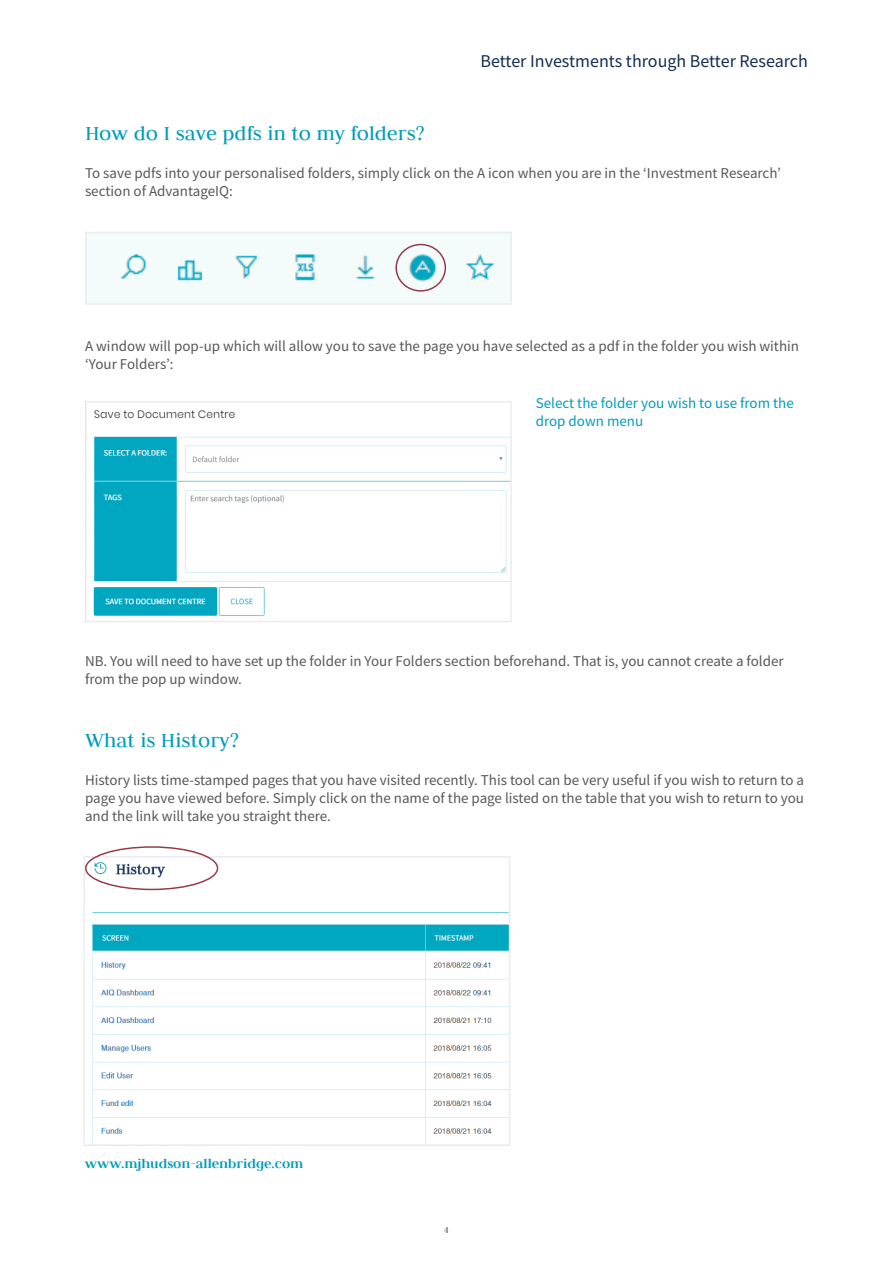
<style>
.page{position:relative;width:893px;height:1263px;background:#fff}
.page>*{position:absolute;margin:0;border:0;box-sizing:border-box;transform-origin:0 0}
.Content_Header{font:22.5px "Judson";color:#009dba}
.t1{font:18px "Source Sans Pro";color:#132d52}
.Heading_Sub_Sub_Para{font:15px/18px "Source Sans Pro";color:#57585a}
.Heading_Sub_Sub_Para-2{font:15px/18px "Source Sans Pro";color:#009dba}
.t2{font:700 15px "Judson";color:#009dba}
.t3{font:10.5px "Judson";color:#57585a}
</style>
<div class="page">
<img style="left:88px;top:235px;width:421px;height:67px">
<div style="left:85px;top:232px;width:427px;height:73px;border:2px solid #ececee"></div>
<img style="left:87px;top:859px;width:420px;height:284px">
<div style="left:84px;top:856px;width:426px;height:290px;border:2px solid #ececee"></div>
<div style="left:85px;top:846px;width:133px;height:44px;border:2px solid #953b4a;border-radius:50%"></div>
<div style="left:395px;top:244px;width:51px;height:48px;border:2px solid #953b4a;border-radius:50%"></div>
<img style="left:93px;top:410px;width:416px;height:206px">
<div style="left:85px;top:401px;width:427px;height:221px;border:2px solid #ececee"></div>
<p class="t1" style="left:480px;top:49px;width:329px">Better Investments through Better Research</p>
<p class="Content_Header" style="left:85px;top:120px;width:341px">How do I save pdfs in to my folders?</p>
<p class="Heading_Sub_Sub_Para" style="left:85px;top:164px;width:697px">To save pdfs into your personalised folders, simply click on the A icon when you are in the ‘Investment Research’ section of AdvantageIQ:</p>
<p class="Heading_Sub_Sub_Para" style="left:85px;top:337px;width:716px">A window will pop-up which will allow you to save the page you have selected as a pdf in the folder you wish within ‘Your Folders’:</p>
<p class="Heading_Sub_Sub_Para-2" style="left:536px;top:394px;width:259px">Select the folder you wish to use from the drop down menu</p>
<p class="Heading_Sub_Sub_Para" style="left:85px;top:652px;width:700px">NB. You will need to have set up the folder in Your Folders section beforehand. That is, you cannot create a folder from the pop up window.</p>
<p class="Content_Header" style="left:85px;top:727px;width:155px">What is History?</p>
<p class="Heading_Sub_Sub_Para" style="left:85px;top:771px;width:721px;text-align:justify">History lists time-stamped pages that you have visited recently. This tool can be very useful if you wish to return to a page you have viewed before. Simply click on the name of the page listed on the table that you wish to return to you and the link will take you straight there.</p>
<p class="t2" style="left:85px;top:1155px;width:220px">www.mjhudson-allenbridge.com</p>
<p class="t3" style="left:444px;top:1223px;width:7px">4</p>
</div>
